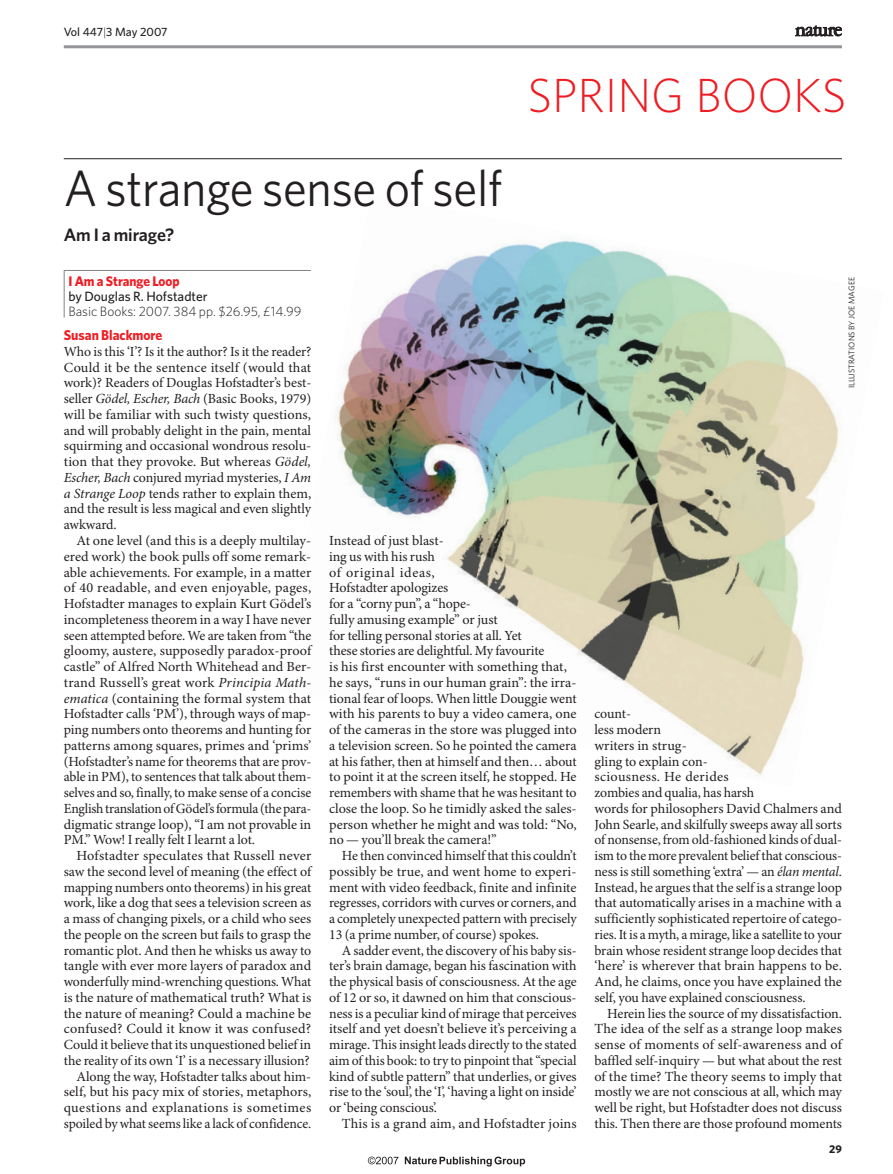
<style>
.page{position:relative;width:893px;height:1174px;background:#fff}
.page>*{position:absolute;margin:0;border:0;box-sizing:border-box;transform-origin:0 0}
.t1{font:51px "Whitney";letter-spacing:-.005em;color:#231f20;scale:.95 1}
.t2{font:300 48px "Whitney";color:#ee1d23}
.t3{font:600 18px "Whitney";letter-spacing:-.005em;color:#231f20}
.t4{font:700 14.25px "Whitney";color:#ee1d23;scale:.95 1}
.t5{font:13.95px/15.8px "Minion Pro";letter-spacing:-.005em;color:#231f20;text-align:justify}
.t6{font:700 13.95px "Whitney";color:#ee1d23;scale:.95 1}
.t7{font:300 13.5px "Whitney";color:#231f20}
.t8{font:500 13.5px "Whitney";color:#231f20}
.t9{font:500 12px "Whitney";color:#231f20}
.t10{font:700 11.25px "Whitney";color:#231f20}
.t11{font:8.25px "Whitney";color:#231f20}
.s1{font-weight:300}
.s2{font-style:italic}
</style>
<div class="page">
<img style="left:335px;top:239px;width:504px;height:537px">
<hr style="left:64px;top:286px;width:1px;height:31px;background:#808285">
<hr style="left:64px;top:270px;width:247px;height:1px;background:#808285">
<svg style="left:64px;top:271px;width:1px;height:15px"></svg>
<hr style="left:64px;top:45px;width:778px;height:3px;background:#939598">
<hr style="left:64px;top:158px;width:778px;height:1px;background:#231f20">
<svg style="left:795px;top:26px;width:47px;height:10px"></svg>
<svg style="left:405px;top:1156px;width:120px;height:10px"></svg>
<svg style="left:368px;top:1156px;width:30px;height:8px"></svg>
<p class="t9" style="left:64px;top:27px;width:105px">Vol 447<span class="s1">|</span>3 May 2007</p>
<h1 class="t1" style="left:64px;top:169px;width:463px">A strange sense of self</h1>
<p class="t3" style="left:64px;top:228px;width:112px">Am I a mirage?</p>
<h2 class="t2" style="left:528px;top:78px;width:320px">SPRING BOOKS</h2>
<p class="t6" style="left:68px;top:276px;width:119px">I Am a Strange Loop</p>
<p class="t8" style="left:68px;top:291px;width:141px">by Douglas R. Hofstadter</p>
<p class="t7" style="left:68px;top:307px;width:235px">Basic Books: 2007. 384 pp. $26.95, £14.99</p>
<p class="t4" style="left:64px;top:330px;width:105px">Susan Blackmore</p>
<p class="t5" style="left:64px;top:345px;width:249px">Who is this ‘I’? Is it the author? Is it the reader?<br>Could it be the sentence itself (would that work)? Readers of Douglas Hofstadter’s best&shy;seller <span class="s2">Gödel, Escher, Bach</span> (Basic Books, 1979) will be familiar with such twisty questions, and will probably delight in the pain, mental squirming and occasional wondrous resolu&shy;tion that they provoke. But whereas <span class="s2">Gödel, Escher, Bach</span> conjured myriad mysteries, <span class="s2">I Am a Strange Loop</span> tends rather to explain them, and the result is less magical and even slightly awkward.</p>
<p class="t5" style="left:64px;top:534px;width:249px;text-indent:13px">At one level (and this is a deeply multilay&shy;ered work) the book pulls off some remark&shy;able achievements. For example, in a matter of 40 readable, and even enjoyable, pages, Hofstadter manages to explain Kurt Gödel’s incompleteness theorem in a way I have never seen attempted before. We are taken from “the gloomy, austere, supposedly paradox-proof castle” of Alfred North Whitehead and Ber&shy;trand Russell’s great work <span class="s2">Principia Math&shy;ematica</span> (containing the formal system that Hofstadter calls ‘PM’), through ways of map&shy;ping numbers onto theorems and hunting for patterns among squares, primes and ‘prims’ (Hofstadter’s name for theorems that are prov&shy;able in PM), to sentences that talk about them&shy;selves and so, finally, to make sense of a concise English translation of Gödel’s formula (the para&shy;digmatic strange loop), “I am not provable in PM.” Wow! I really felt I learnt a lot.</p>
<p class="t5" style="left:64px;top:849px;width:249px;text-align:right">Hofstadter speculates that Russell never saw the second level of meaning (the effect of mapping numbers onto theorems) in his great work, like a dog that sees a television screen as a mass of changing pixels, or a child who sees the people on the screen but fails to grasp the romantic plot. And then he whisks us away to tangle with ever more layers of paradox and wonderfully mind-wrenching questions. What is the nature of mathematical truth? What is the nature of meaning? Could a machine be confused? Could it know it was confused?<br>Could it believe that its unquestioned belief in the reality of its own ‘I’ is a necessary illusion?<br>Along the way, Hofstadter talks about him&shy;self, but his pacy mix of stories, metaphors, questions and explanations is sometimes spoiled by what seems like a lack of confidence.</p>
<p class="t5" style="left:329px;top:534px;width:249px;text-align:left">Instead of just blast-<br>ing us with his rush<br>of original ideas,<br>Hofstadter apologizes<br>for a “corny pun”, a “hope-<br>fully amusing example” or just<br>for telling personal stories at all. Yet<br>these stories are delightful. My favourite<br>is his first encounter with something that, he says, “runs in our human grain”: the irra&shy;tional fear of loops. When little Douggie went with his parents to buy a video camera, one of the cameras in the store was plugged into a television screen. So he pointed the camera at his father, then at himself and then… about to point it at the screen itself, he stopped. He remembers with shame that he was hesitant to close the loop. So he timidly asked the sales&shy;person whether he might and was told: “No, no — you’ll break the camera!”</p>
<p class="t5" style="left:329px;top:849px;width:249px;text-indent:13px">He then convinced himself that this couldn’t possibly be true, and went home to experi&shy;ment with video feedback, finite and infinite regresses, corridors with curves or corners, and a completely unexpected pattern with precisely 13 (a prime number, of course) spokes.</p>
<p class="t5" style="left:329px;top:943px;width:249px;text-indent:13px">A sadder event, the discovery of his baby sis&shy;ter’s brain damage, began his fascination with the physical basis of consciousness. At the age of 12 or so, it dawned on him that conscious&shy;ness is a peculiar kind of mirage that perceives itself and yet doesn’t believe it’s perceiving a mirage. This insight leads directly to the stated aim of this book: to try to pinpoint that “special kind of subtle pattern” that underlies, or gives rise to the ‘soul’, the ‘I’, ‘having a light on inside’ or ‘being conscious’.</p>
<p class="t5" style="left:342px;top:1116px;width:236px">This is a grand aim, and Hofstadter joins</p>
<p class="t11" style="left:849px;top:388px;width:113px;rotate:-90deg">ILLUSTRATIONS BY JOE MAGEE</p>
<p class="t5" style="left:594px;top:707px;width:249px;text-align:left">count-<br>less modern<br>writers in strug-<br>gling to explain con-<br>sciousness. He derides<br>zombies and qualia, has harsh<br>words for philosophers David Chalmers and John Searle, and skilfully sweeps away all sorts of nonsense, from old-fashioned kinds of dual&shy;ism to the more prevalent belief that conscious&shy;ness is still something ‘extra’ — an <span class="s2">élan mental</span>.<br>Instead, he argues that the self is a strange loop that automatically arises in a machine with a sufficiently sophisticated repertoire of catego&shy;ries. It is a myth, a mirage, like a satellite to your brain whose resident strange loop decides that ‘here’ is wherever that brain happens to be.<br>And, he claims, once you have explained the self, you have explained consciousness.</p>
<p class="t5" style="left:594px;top:1006px;width:249px;text-indent:13px">Herein lies the source of my dissatisfaction.<br>The idea of the self as a strange loop makes sense of moments of self-awareness and of baffled self-inquiry — but what about the rest of the time? The theory seems to imply that mostly we are not conscious at all, which may well be right, but Hofstadter does not discuss this. Then there are those profound moments</p>
<p class="t10" style="left:829px;top:1144px;width:14px">29</p>
</div>
